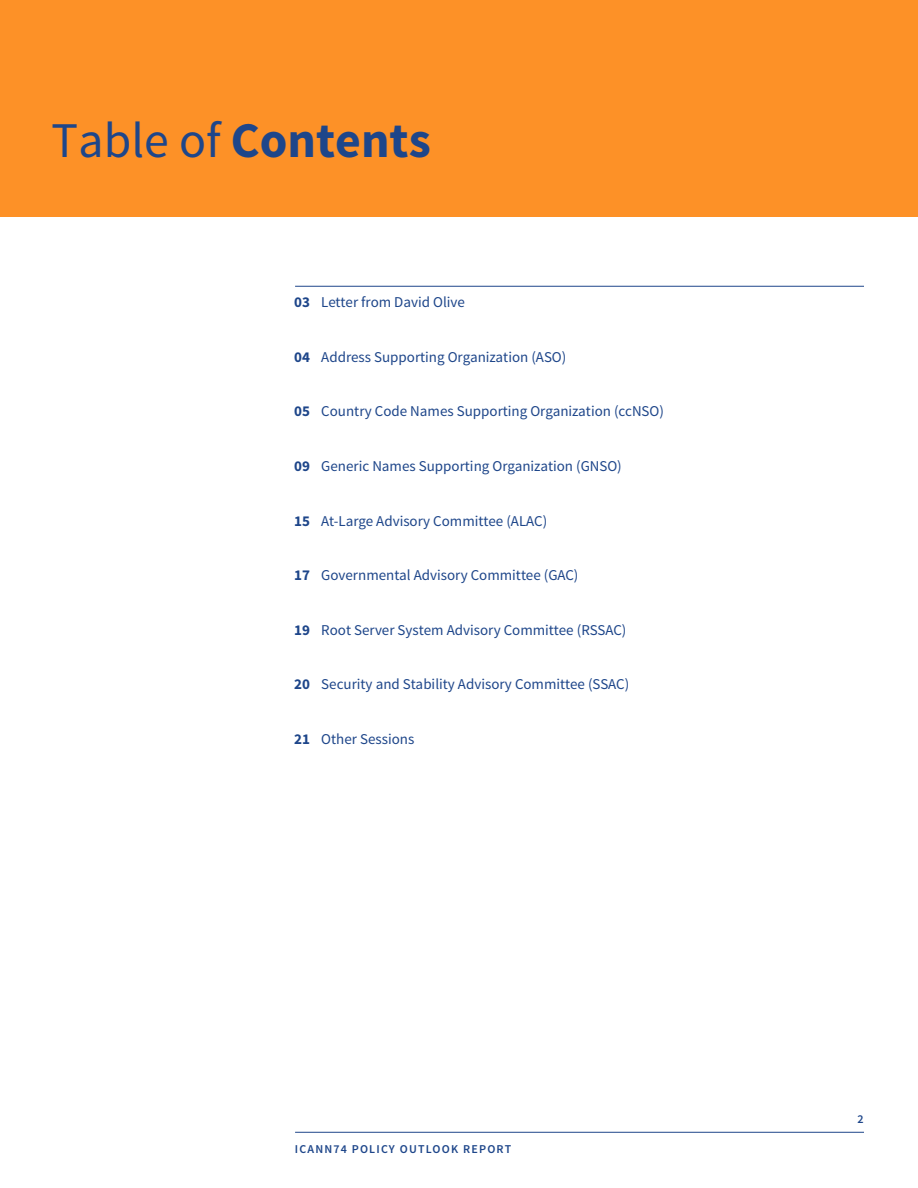
<style>
.page{position:relative;width:918px;height:1188px;background:#fff}
.page>*{position:absolute;margin:0;border:0;box-sizing:border-box;transform-origin:0 0}
.t1{font:700 49.95px "Source Sans Pro";color:#1e468a}
.t2{font:15px "Source Sans Pro";color:#1e468a}
.t3{font:600 12px "Source Sans Pro";letter-spacing:.1em;color:#1e468a}
.s1{font-weight:400}
.s2{font-weight:700}
</style>
<div class="page">
<hr style="left:295px;top:1132px;width:569px;height:1px;background:#1e468a">
<div style="left:0;top:0;width:918px;height:217px;background:#fd9127"></div>
<hr style="left:295px;top:286px;width:569px;height:1px;background:#1e468a">
<h1 class="t1" style="left:52px;top:108px;width:381px"><span class="s1">Table of</span> Contents</h1>
<p class="t2" style="left:294px;top:293px;width:172px"><span class="s2">03</span> Letter from David Olive</p>
<p class="t2" style="left:294px;top:348px;width:274px"><span class="s2">04</span> Address Supporting Organization (ASO)</p>
<p class="t2" style="left:294px;top:402px;width:371px"><span class="s2">05</span> Country Code Names Supporting Organization (ccNSO)</p>
<p class="t2" style="left:294px;top:457px;width:329px"><span class="s2">09</span> Generic Names Supporting Organization (GNSO)</p>
<p class="t2" style="left:294px;top:511px;width:254px"><span class="s2">15</span> At-Large Advisory Committee (ALAC)</p>
<p class="t2" style="left:294px;top:566px;width:286px"><span class="s2">17</span> Governmental Advisory Committee (GAC)</p>
<p class="t2" style="left:294px;top:621px;width:334px"><span class="s2">19</span> Root Server System Advisory Committee (RSSAC)</p>
<p class="t2" style="left:294px;top:675px;width:336px"><span class="s2">20</span> Security and Stability Advisory Committee (SSAC)</p>
<p class="t2" style="left:294px;top:730px;width:122px"><span class="s2">21</span> Other Sessions</p>
<p class="t3" style="left:295px;top:1142px;width:218px">ICANN74 POLICY OUTLOOK REPORT</p>
<p class="t3" style="left:858px;top:1112px;width:8px">2</p>
</div>
